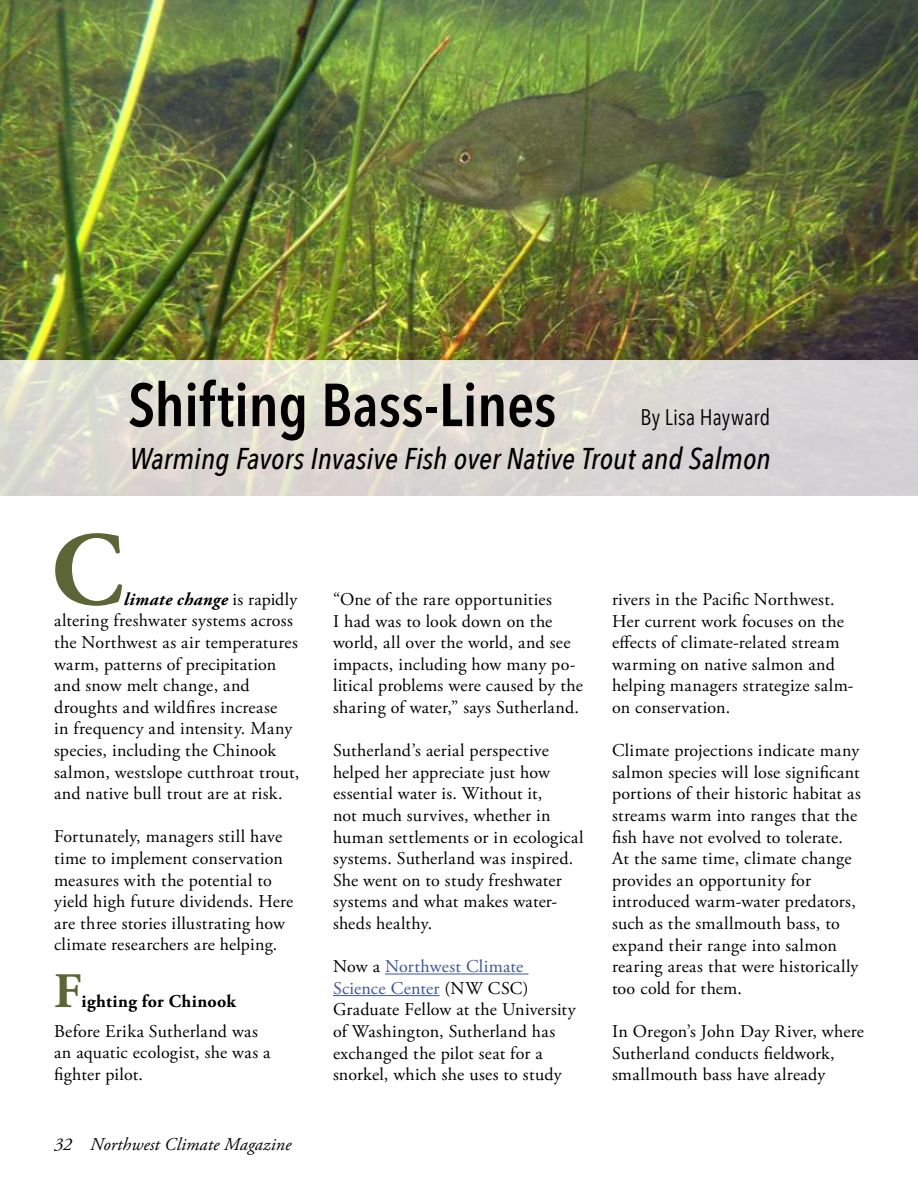
<style>
.page{position:relative;width:918px;height:1188px;background:#fff}
.page>*{position:absolute;margin:0;border:0;box-sizing:border-box;transform-origin:0 0}
.t1{font:700 105px "Adobe Garamond Pro";color:#5b6536}
.t2{font:600 60px "Avenir Next Condensed";color:#000}
.t3{font:700 49.5px "Adobe Garamond Pro";color:#5b6536}
.t4{font:italic 500 30px "Avenir Next Condensed";color:#000}
.t5{font:22.5px "Avenir Next Condensed";letter-spacing:.01em;color:#000}
.t6{font:18px/21.6px "Adobe Garamond Pro";letter-spacing:.015em;color:#000}
.t7{font:italic 18px "Adobe Garamond Pro";letter-spacing:.01em;color:#000}
.t8{font:700 18px "Adobe Garamond Pro";letter-spacing:.02em;color:#000}
.s1{font-weight:700;font-style:italic}
.s2{color:#3953a4}
</style>
<div class="page">
<img style="left:0;top:0;width:918px;height:360px">
<svg style="left:0;top:360px;width:918px;height:136px;background:#dcd9d3"></svg>
<hr style="left:385px;top:974px;width:143px;height:1px;background:#3953a4">
<hr style="left:333px;top:995px;width:107px;height:1px;background:#3953a4">
<h2 class="t2" style="left:128px;top:353px;width:430px">Shifting Bass-Lines</h2>
<h3 class="t4" style="left:130px;top:440px;width:643px">Warming Favors Invasive Fish over Native Trout and Salmon</h3>
<p class="t5" style="left:640px;top:398px;width:131px">By Lisa Hayward</p>
<h1 class="t1" style="left:51px;top:510px;width:74px">C</h1>
<p class="t6" style="left:54px;top:589px;width:247px;text-indent:70px"><span class="s1">limate change</span> is rapidly altering freshwater systems across the Northwest as air temperatures warm, patterns of precipitation and snow melt change, and droughts and wildfires increase<br>in frequency and intensity. Many species, including the Chinook salmon, westslope cutthroat trout, and native bull trout are at risk.</p>
<p class="t6" style="left:54px;top:827px;width:241px">Fortunately, managers still have time to implement conservation measures with the potential to yield high future dividends. Here are three stories illustrating how climate researchers are helping.</p>
<p class="t8" style="left:82px;top:990px;width:156px">ighting for Chinook</p>
<p class="t6" style="left:54px;top:1021px;width:218px">Before Erika Sutherland was an aquatic ecologist, she was a fighter pilot.</p>
<h3 class="t3" style="left:54px;top:963px;width:29px">F</h3>
<p class="t7" style="left:54px;top:1134px;width:239px">32 Northwest Climate Magazine</p>
<p class="t6" style="left:333px;top:589px;width:252px">“One of the rare opportunities<br>I had was to look down on the world, all over the world, and see impacts, including how many po&shy;litical problems were caused by the sharing of water,” says Sutherland.</p>
<p class="t6" style="left:333px;top:740px;width:252px">Sutherland’s aerial perspective helped her appreciate just how essential water is. Without it,<br>not much survives, whether in human settlements or in ecological systems. Sutherland was inspired.<br>She went on to study freshwater systems and what makes water&shy;sheds healthy.</p>
<p class="t6" style="left:333px;top:956px;width:244px">Now a <span class="s2">Northwest Climate<br>Science Center</span> (NW CSC)<br>Graduate Fellow at the University of Washington, Sutherland has exchanged the pilot seat for a snorkel, which she uses to study</p>
<p class="t6" style="left:612px;top:589px;width:243px">rivers in the Pacific Northwest.<br>Her current work focuses on the effects of climate-related stream warming on native salmon and helping managers strategize salm&shy;on conservation.</p>
<p class="t6" style="left:612px;top:740px;width:250px">Climate projections indicate many salmon species will lose significant portions of their historic habitat as streams warm into ranges that the fish have not evolved to tolerate.<br>At the same time, climate change provides an opportunity for introduced warm-water predators, such as the smallmouth bass, to expand their range into salmon rearing areas that were historically too cold for them.</p>
<p class="t6" style="left:612px;top:1021px;width:253px">In Oregon’s John Day River, where<br>Sutherland conducts fieldwork, smallmouth bass have already</p>
</div>
